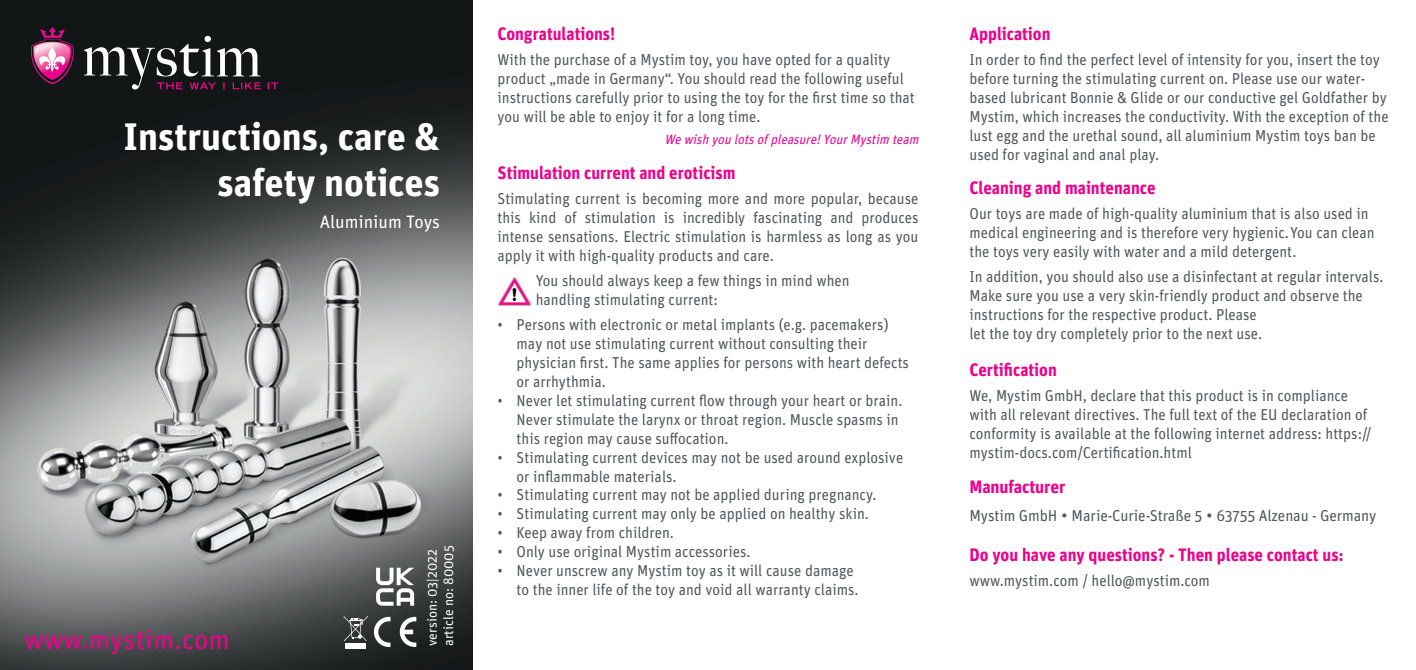
<style>
.page{position:relative;width:1416px;height:670px;background:#fff}
.page>*{position:absolute;margin:0;border:0;box-sizing:border-box;transform-origin:0 0}
.t1{font:700 38.25px/45.9px "Unit Pro";color:#fff;text-align:right}
.t2{font:27px "Unit Pro";color:#ed028c}
.t3{font:700 18px "Unit Pro";color:#ed028c;scale:.94 1}
.t4{font:18px "Unit Pro";color:#fff}
.t5{font:700 18px "Unit Pro";color:#ed028c}
.t6{font:15.75px/18.9px "Unit Pro";color:#57585a;scale:.94 1}
.t7{font:15.75px "Unit Pro";color:#57585a}
.t8{font:italic 13.5px "Unit Pro";color:#ed028c;scale:.94 1}
.t9{font:13.5px/16.2px "Unit Pro";color:#fff}
.s1{font-family:"Gotham"}
</style>
<div class="page">
<img style="left:0;top:0;width:472px;height:670px">
<svg style="left:84px;top:36px;width:194px;height:53px;background:#403e42"></svg>
<svg style="left:31px;top:27px;width:43px;height:57px;background:#8b476e"></svg>
<svg style="left:374px;top:617px;width:16px;height:30px"></svg>
<svg style="left:400px;top:617px;width:16px;height:30px"></svg>
<svg style="left:376px;top:567px;width:38px;height:38px"></svg>
<div style="left:346px;top:643px;width:20px;height:6px;background:#fff"></div>
<svg style="left:344px;top:615px;width:24px;height:26px"></svg>
<img style="left:499px;top:277px;width:32px;height:29px">
<h1 class="t1" style="left:123px;top:111px;width:318px">Instructions, care &amp; safety notices</h1>
<p class="t4" style="left:320px;top:209px;width:122px">Aluminium Toys</p>
<h2 class="t2" style="left:24px;top:620px;width:207px">www.mystim.com</h2>
<p class="t9" style="left:423px;top:646px;width:102px;rotate:-90deg">version: 03|2022 article no: 80005</p>
<p class="t3" style="left:497px;top:20px;width:127px">Congratulations!</p>
<p class="t6" style="left:497px;top:49px;width:445px">With the purchase of a Mystim toy, you have opted for a quality product „made in Germany“. You should read the following useful instructions carefully prior to using the toy for the first time so that you will be able to enjoy it for a long time.</p>
<p class="t8" style="left:664px;top:130px;width:276px">Wewishyoulotsofpleasure!YourMystim team</p>
<p class="t3" style="left:497px;top:159px;width:255px">Stimulation current and eroticism</p>
<p class="t6" style="left:497px;top:188px;width:449px;text-align:justify">Stimulating current is becoming more and more popular, because this kind of stimulation is incredibly fascinating and produces intense sensations. Electric stimulation is harmless as long as you apply it with high-quality products and care.</p>
<p class="t6" style="left:536px;top:270px;width:335px">You should always keep a few things in mind when handling stimulating current:</p>
<p class="t6" style="left:517px;top:314px;width:419px;text-indent:-19px">• Persons with electronic or metal implants (e.g. pacemakers) may not use stimulating current without consulting their physician first. The same applies for persons with heart defects or arrhythmia.</p>
<p class="t6" style="left:517px;top:390px;width:412px;text-indent:-19px">• Never let stimulating current flow through your heart or brain.<br>Never stimulate the larynx or throat region. Muscle spasms in this region may cause suffocation.</p>
<p class="t6" style="left:517px;top:447px;width:413px;text-indent:-19px">• Stimulating current devices may not be used around explosive or inflammable materials.</p>
<p class="t6" style="left:497px;top:485px;width:405px">• Stimulating current may not be applied during pregnancy.</p>
<p class="t6" style="left:497px;top:503px;width:397px">• Stimulating current may only be applied on healthy skin.</p>
<p class="t6" style="left:497px;top:522px;width:189px">• Keep away from children.</p>
<p class="t6" style="left:497px;top:541px;width:271px">• Only use original Mystim accessories.</p>
<p class="t6" style="left:517px;top:560px;width:365px;text-indent:-19px">• Never unscrew any Mystim toy as it will cause damage to the inner life of the toy and void all warranty claims.</p>
<p class="t3" style="left:969px;top:20px;width:88px">Application</p>
<p class="t6" style="left:969px;top:49px;width:447px">In order to find the perfect level of intensity for you, insert the toy before turning the stimulating current on. Please use our water&shy;based lubricant Bonnie &amp; Glide or our conductive gel Goldfather by Mystim, which increases the conductivity. With the exception of the lust egg and the urethal sound, all aluminium Mystim toys ban be used for vaginal and anal play.</p>
<p class="t3" style="left:969px;top:174px;width:199px">Cleaning and maintenance</p>
<p class="t6" style="left:969px;top:204px;width:433px">Our toys are made of high-quality aluminium that is also used in medical engineering and is therefore very hygienic.You can clean the toys very easily with water and a mild detergent.</p>
<p class="t6" style="left:969px;top:267px;width:442px">In addition, you should also use a disinfectant at regular intervals.<br>Make sure you use a very skin-friendly product and observe the instructions for the respective product. Please<br>let the toy dry completely prior to the next use.</p>
<p class="t3" style="left:969px;top:357px;width:94px">Certification</p>
<p class="t6" style="left:969px;top:386px;width:429px">We, Mystim GmbH, declare that this product is in compliance with all relevant directives. The full text of the EU declaration of conformity is available at the following internet address: https:// mystim-docs.com/Certification.html</p>
<p class="t5" style="left:969px;top:473px;width:97px">Manufacturer</p>
<p class="t7" style="left:969px;top:504px;width:408px">Mystim GmbH <span class="s1">•</span> Marie-Curie-Straße 5 <span class="s1">•</span> 63755 Alzenau - Germany</p>
<p class="t3" style="left:969px;top:541px;width:400px">Do you have any questions? - Then please contact us:</p>
<p class="t6" style="left:969px;top:570px;width:257px">www.mystim.com / hello@mystim.com</p>
</div>
